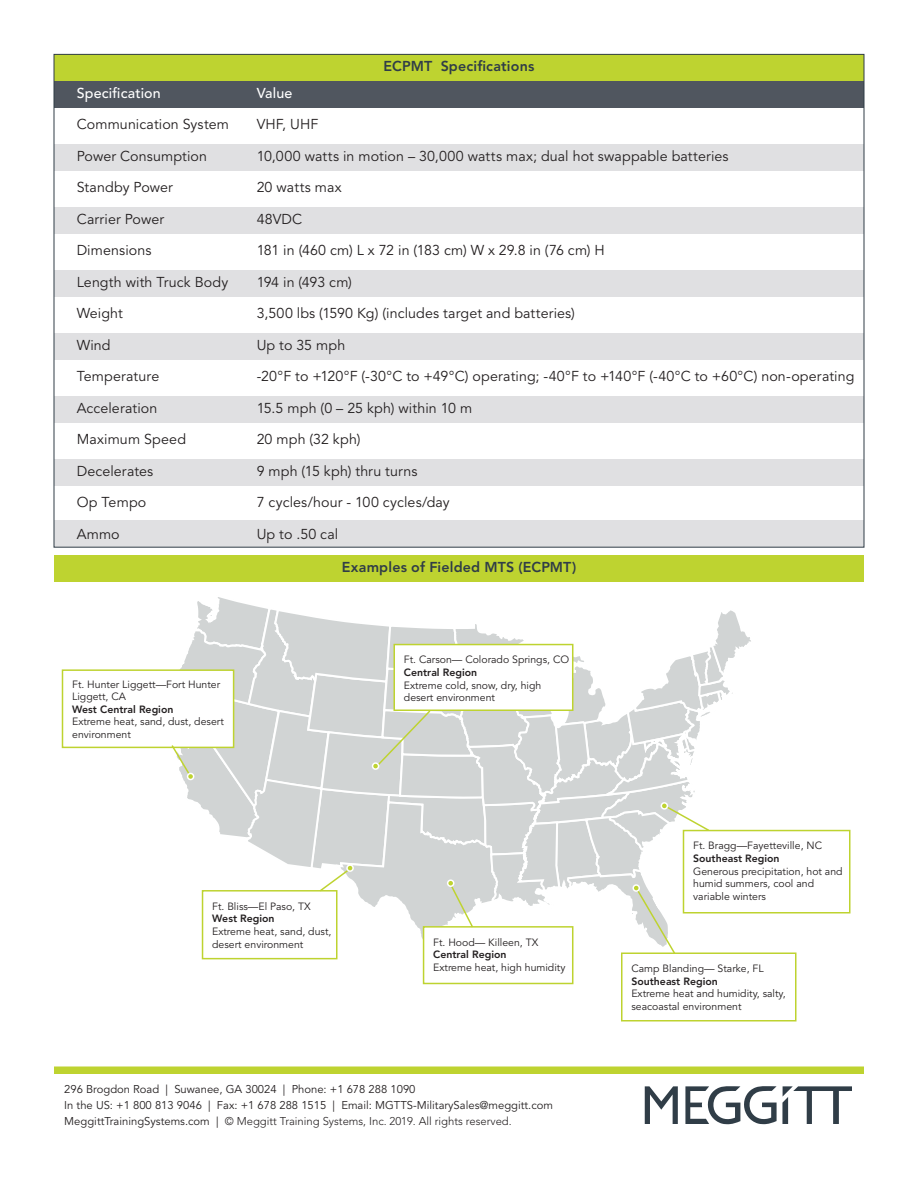
<style>
.page{position:relative;width:918px;height:1188px;background:#fff}
.page>*{position:absolute;margin:0;border:0;box-sizing:border-box;transform-origin:0 0}
.t1{font:14.25px "Avenir LT Std";letter-spacing:.01em;color:#231f20}
.t2{font:800 14.25px "Avenir LT Std";letter-spacing:.01em;color:#303d47}
.t3{font:500 14.25px "Avenir LT Std";letter-spacing:.015em;color:#fff}
.t4{font:14.25px "Avenir LT Std";letter-spacing:-.015em;color:#231f20}
.t5{font:11.25px/15.6px "Avenir LT Std";color:#231f20}
.t6{font:10.5px/12.6px "Avenir LT Std";color:#231f20}
.t7{font:800 10.5px "Avenir LT Std";color:#231f20}
.s1{font-weight:300}
</style>
<div class="page">
<div style="left:54px;top:54px;width:810px;height:27px;background:#bed330"></div>
<div style="left:54px;top:555px;width:810px;height:27px;background:#bed330"></div>
<div style="left:54px;top:81px;width:810px;height:27px;background:#50565f"></div>
<div style="left:54px;top:144px;width:810px;height:27px;background:#e0e0e2"></div>
<div style="left:54px;top:207px;width:810px;height:27px;background:#e0e0e2"></div>
<div style="left:54px;top:270px;width:810px;height:27px;background:#e0e0e2"></div>
<div style="left:54px;top:333px;width:810px;height:27px;background:#e0e0e2"></div>
<div style="left:54px;top:396px;width:810px;height:27px;background:#e0e0e2"></div>
<div style="left:54px;top:459px;width:810px;height:27px;background:#e0e0e2"></div>
<div style="left:54px;top:520px;width:810px;height:28px;background:#e0e0e2"></div>
<div style="left:62px;top:669px;width:172px;height:79px;background:#fff;border:2px solid #bed330"></div>
<div style="left:54px;top:1066px;width:810px;height:8px;background:#bed330"></div>
<svg style="left:165px;top:546px;width:687px;height:579px"></svg>
<p class="t2" style="left:384px;top:58px;width:152px">ECPMT Specifications</p>
<p class="t3" style="left:77px;top:84px;width:86px">Specification</p>
<p class="t3" style="left:257px;top:84px;width:37px">Value</p>
<p class="t1" style="left:77px;top:116px;width:154px">Communication System</p>
<p class="t1" style="left:257px;top:116px;width:63px">VHF, UHF</p>
<p class="t1" style="left:77px;top:147px;width:132px">Power Consumption</p>
<p class="t1" style="left:257px;top:147px;width:473px">10,000 watts in motion – 30,000 watts max; dual hot swappable batteries</p>
<p class="t1" style="left:77px;top:179px;width:98px">Standby Power</p>
<p class="t1" style="left:257px;top:179px;width:87px">20 watts max</p>
<p class="t1" style="left:77px;top:211px;width:89px">Carrier Power</p>
<p class="t1" style="left:257px;top:211px;width:47px">48VDC</p>
<p class="t1" style="left:77px;top:242px;width:76px">Dimensions</p>
<p class="t1" style="left:257px;top:242px;width:350px">181 in (460 cm) L x 72 in (183 cm) W x 29.8 in (76 cm) H</p>
<p class="t1" style="left:77px;top:274px;width:153px">Length with Truck Body</p>
<p class="t4" style="left:257px;top:274px;width:97px">194 in (493 cm)</p>
<p class="t1" style="left:77px;top:305px;width:48px">Weight</p>
<p class="t1" style="left:257px;top:305px;width:320px">3,500 lbs (1590 Kg) (includes target and batteries)</p>
<p class="t1" style="left:77px;top:337px;width:36px">Wind</p>
<p class="t1" style="left:257px;top:337px;width:90px">Up to 35 mph</p>
<p class="t1" style="left:77px;top:368px;width:84px">Temperature</p>
<p class="t1" style="left:257px;top:368px;width:599px">-20°F to +120°F (-30°C to +49°C) operating; -40°F to +140°F (-40°C to +60°C) non-operating</p>
<p class="t1" style="left:77px;top:400px;width:82px">Acceleration</p>
<p class="t1" style="left:257px;top:400px;width:217px">15.5 mph (0 – 25 kph) within 10 m</p>
<p class="t1" style="left:77px;top:431px;width:111px">Maximum Speed</p>
<p class="t1" style="left:257px;top:431px;width:105px">20 mph (32 kph)</p>
<p class="t1" style="left:77px;top:463px;width:78px">Decelerates</p>
<p class="t1" style="left:257px;top:463px;width:162px">9 mph (15 kph) thru turns</p>
<p class="t1" style="left:77px;top:494px;width:71px">Op Tempo</p>
<p class="t1" style="left:257px;top:494px;width:195px">7 cycles/hour - 100 cycles/day</p>
<p class="t1" style="left:77px;top:526px;width:45px">Ammo</p>
<p class="t1" style="left:257px;top:526px;width:83px">Up to .50 cal</p>
<p class="t6" style="left:72px;top:678px;width:150px">Ft. Hunter Liggett—Fort Hunter<br>Liggett, CA</p>
<p class="t7" style="left:72px;top:703px;width:103px">West Central Region</p>
<p class="t6" style="left:72px;top:716px;width:153px">Extreme heat, sand, dust, desert environment</p>
<p class="t2" style="left:342px;top:559px;width:236px">Examples of Fielded MTS (ECPMT)</p>
<p class="t6" style="left:404px;top:654px;width:167px">Ft. Carson— Colorado Springs, CO</p>
<p class="t7" style="left:404px;top:666px;width:75px">Central Region</p>
<p class="t6" style="left:404px;top:679px;width:139px">Extreme cold, snow, dry, high desert environment</p>
<p class="t6" style="left:212px;top:900px;width:100px">Ft. Bliss—El Paso, TX</p>
<p class="t7" style="left:212px;top:912px;width:64px">West Region</p>
<p class="t6" style="left:212px;top:925px;width:121px">Extreme heat, sand, dust, desert environment</p>
<p class="t6" style="left:433px;top:936px;width:107px">Ft. Hood— Killeen, TX</p>
<p class="t7" style="left:433px;top:949px;width:75px">Central Region</p>
<p class="t6" style="left:433px;top:961px;width:134px">Extreme heat, high humidity</p>
<p class="t5" style="left:64px;top:1082px;width:490px">296 Brogdon Road | Suwanee, GA 30024 | Phone: +1 678 288 1090<br>In the US: +1 800 813 9046 | Fax: +1 678 288 1515 | Email: MGTTS-MilitarySales@meggitt.com<br>MeggittTrainingSystems.com | <span class="s1">© Meggitt Training Systems, Inc. 2019. All rights reserved.</span></p>
<p class="t6" style="left:693px;top:840px;width:130px">Ft. Bragg—Fayetteville, NC</p>
<p class="t7" style="left:693px;top:852px;width:88px">Southeast Region</p>
<p class="t6" style="left:693px;top:865px;width:151px">Generous precipitation, hot and humid summers, cool and variable winters</p>
<p class="t6" style="left:631px;top:963px;width:134px">Camp Blanding— Starke, FL</p>
<p class="t7" style="left:631px;top:975px;width:88px">Southeast Region</p>
<p class="t6" style="left:631px;top:988px;width:156px">Extreme heat and humidity, salty, seacoastal environment</p>
</div>
